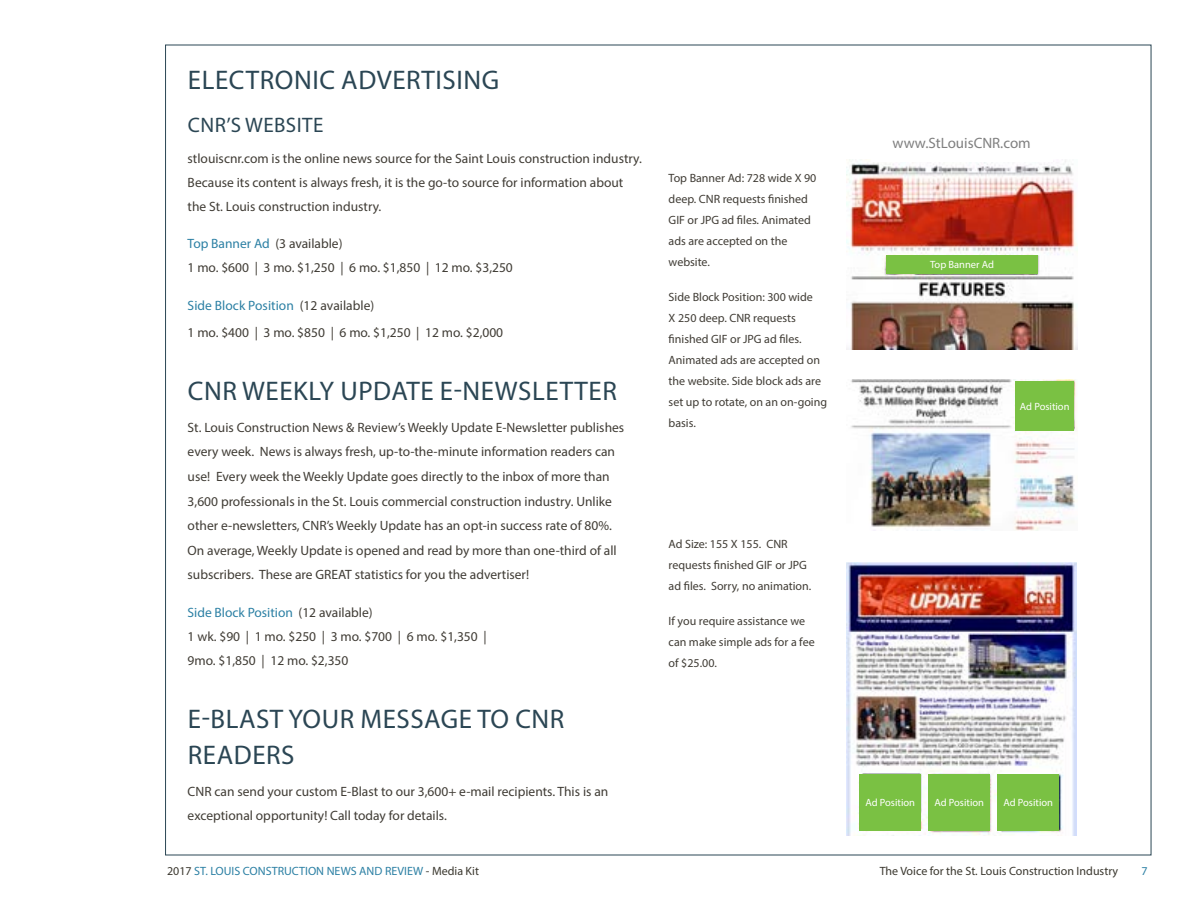
<style>
.page{position:relative;width:1200px;height:900px;background:#fff}
.page>*{position:absolute;margin:0;border:0;box-sizing:border-box;transform-origin:0 0}
.t1{font:27px/36px "Myriad Pro";letter-spacing:.02em;color:#2b4654}
.t2{font:21px "Myriad Pro";letter-spacing:.02em;color:#2b4654}
.t3{font:15px "Myriad Pro";color:#808080}
.t4{font:13.5px/24.6px "Myriad Pro";color:#403c35}
.t5{font:12px/21px "Myriad Pro";color:#403c35}
.t6{font:12px "Myriad Pro";color:#2c80a4}
.t7{font:12px "Myriad Pro";color:#3b382f}
.t8{font:10.5px "Myriad Pro";color:#fff}
.s1{color:#2c80a4}
.s2{color:#3b382f}
</style>
<div class="page">
<img style="left:847px;top:160px;width:231px;height:190px">
<img style="left:851px;top:380px;width:225px;height:151px">
<img style="left:847px;top:562px;width:229px;height:274px">
<div style="left:871px;top:136px;width:181px;height:25px;background:#fff"></div>
<div style="left:860px;top:774px;width:61px;height:56px;background:#7ac143"></div>
<div style="left:928px;top:774px;width:62px;height:56px;background:#7ac143"></div>
<div style="left:998px;top:774px;width:61px;height:56px;background:#7ac143"></div>
<div style="left:886px;top:255px;width:152px;height:19px;background:#7ac143"></div>
<div style="left:1016px;top:381px;width:58px;height:50px;background:#7ac143"></div>
<h1 class="t1" style="left:188px;top:62px;width:313px">ELECTRONIC ADVERTISING</h1>
<h2 class="t2" style="left:188px;top:112px;width:137px">CNR’S WEBSITE</h2>
<p class="t4" style="left:188px;top:146px;width:456px;line-height:24px">stlouiscnr.com is the online news source for the Saint Louis construction industry.<br>Because its content is always fresh, it is the go-to source for information about the St. Louis construction industry.</p>
<p class="t4" style="left:188px;top:232px;width:327px;line-height:24px"><span class="s1">Top Banner Ad</span> (3 available)<br>1 mo. $600 | 3 mo. $1,250 | 6 mo. $1,850 | 12 mo. $3,250</p>
<p class="t4" style="left:188px;top:291px;width:317px;line-height:27.6px"><span class="s1">Side Block Position</span> (12 available)<br>1 mo. $400 | 3 mo. $850 | 6 mo. $1,250 | 12 mo. $2,000</p>
<h1 class="t1" style="left:188px;top:373px;width:431px">CNR WEEKLY UPDATE E-NEWSLETTER</h1>
<p class="t4" style="left:188px;top:415px;width:438px">St. Louis Construction News &amp; Review’s Weekly Update E-Newsletter publishes every week. News is always fresh, up-to-the-minute information readers can use! Every week the Weekly Update goes directly to the inbox of more than 3,600 professionals in the St. Louis commercial construction industry. Unlike other e-newsletters, CNR’s Weekly Update has an opt-in success rate of 80%.<br>On average, Weekly Update is opened and read by more than one-third of all subscribers. These are GREAT statistics for you the advertiser!</p>
<p class="t4" style="left:188px;top:600px;width:301px"><span class="s1">Side Block Position</span> (12 available)<br>1 wk. $90 | 1 mo. $250 | 3 mo. $700 | 6 mo. $1,350 |<br>9mo. $1,850 | 12 mo. $2,350</p>
<h1 class="t1" style="left:188px;top:701px;width:378px">E-BLAST YOUR MESSAGE TO CNR<br>READERS</h1>
<p class="t4" style="left:188px;top:779px;width:422px">CNR can send your custom E-Blast to our 3,600+ e-mail recipients. This is an exceptional opportunity! Call today for details.</p>
<p class="t5" style="left:669px;top:167px;width:149px">Top Banner Ad: 728 wide X 90 deep. CNR requests finished<br>GIF or JPG ad files. Animated ads are accepted on the website.</p>
<p class="t5" style="left:669px;top:286px;width:160px">Side Block Position: 300 wide<br>X 250 deep. CNR requests finished GIF or JPG ad files.<br>Animated ads are accepted on the website. Side block ads are set up to rotate, on an on-going basis.</p>
<p class="t5" style="left:669px;top:534px;width:144px">Ad Size: 155 X 155. CNR requests finished GIF or JPG ad files. Sorry, no animation.</p>
<p class="t5" style="left:669px;top:610px;width:148px">If you require assistance we can make simple ads for a fee of $25.00.</p>
<p class="t3" style="left:893px;top:134px;width:140px">www.StLouisCNR.com</p>
<p class="t8" style="left:930px;top:258px;width:65px">Top Banner Ad</p>
<p class="t8" style="left:1020px;top:400px;width:51px">Ad Position</p>
<p class="t8" style="left:865px;top:796px;width:51px">Ad Position</p>
<p class="t8" style="left:934px;top:796px;width:51px">Ad Position</p>
<p class="t8" style="left:1003px;top:796px;width:51px">Ad Position</p>
<p class="t6" style="left:167px;top:863px;width:314px"><span class="s2">2017</span> ST. LOUIS CONSTRUCTION NEWS AND REVIEW <span class="s2">- Media Kit</span></p>
<p class="t7" style="left:880px;top:863px;width:240px">The Voice for the St. Louis Construction Industry</p>
<p class="t6" style="left:1141px;top:864px;width:8px">7</p>
</div>
